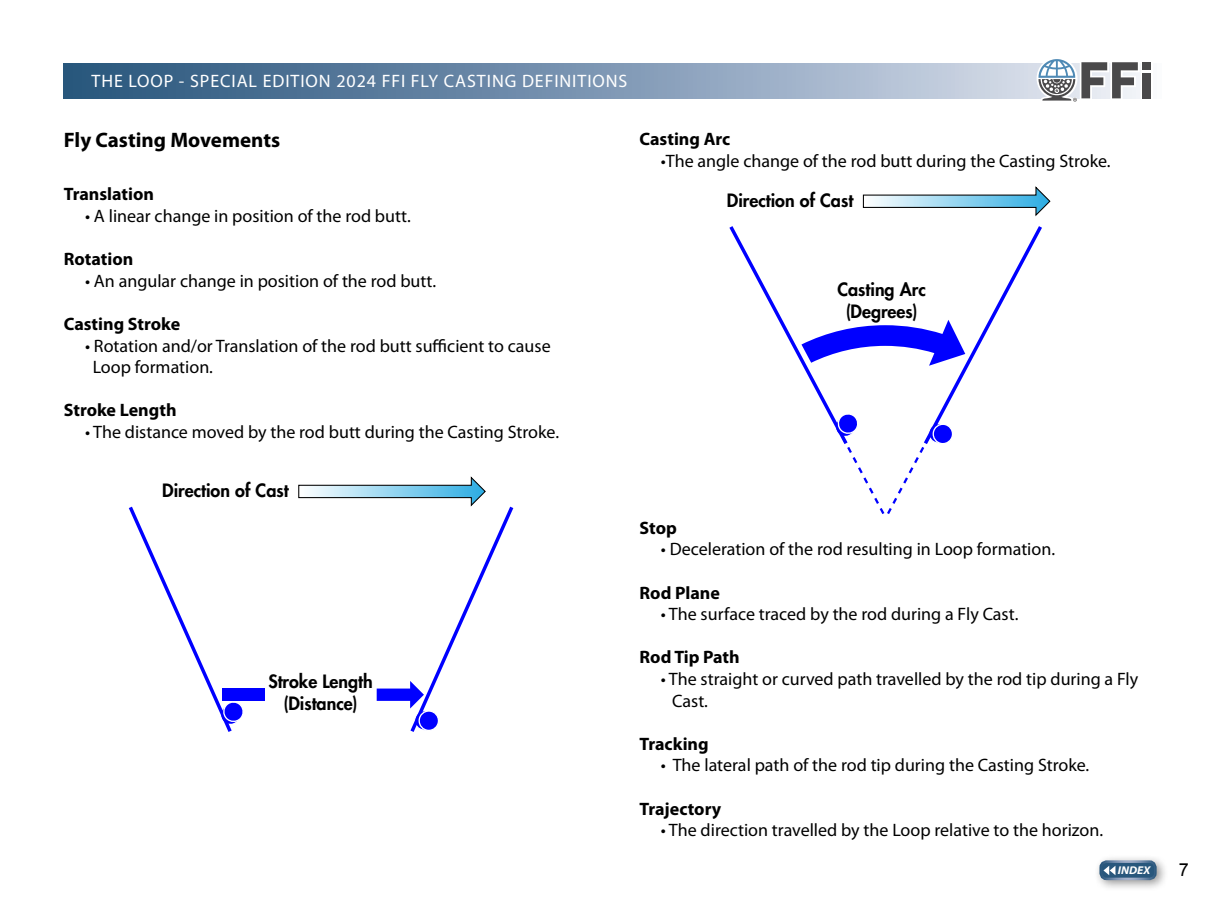
<style>
.page{position:relative;width:1225px;height:918px;background:#fff}
.page>*{position:absolute;margin:0;border:0;box-sizing:border-box;transform-origin:0 0}
.t1{font:700 21px "Myriad Pro";color:#000}
.t2{font:18px/21.6px "Myriad Pro";color:#000}
.t3{font:700 18px "Myriad Pro";color:#000}
.t4{font:18px "Myriad Pro";letter-spacing:.05em;color:#fff}
.t5{font:18px "Arial";color:#000}
.t6{font:800 17.85px/21.5px "Futura Std";color:#000;text-align:center}
.t7{font:italic 700 11.25px "Myriad Pro";color:#fff;scale:1.06 1}
</style>
<div class="page">
<svg style="left:64px;top:64px;width:971px;height:34px;background:#7893af"></svg>
<div style="left:1093px;top:854px;width:75px;height:38px;background:#000;opacity:.42"></div>
<div style="left:1100px;top:862px;width:55px;height:17px;background:#28577c;border-radius:6px"></div>
<div style="left:1099px;top:860px;width:57px;height:20px;border:2px solid #fff;border-radius:6px"></div>
<svg style="left:1103px;top:866px;width:12px;height:9px"></svg>
<div style="left:1142px;top:62px;width:9px;height:8px;background:#4a494a"></div>
<div style="left:1142px;top:73px;width:9px;height:25px;background:#4a494a"></div>
<svg style="left:1035px;top:59px;width:105px;height:43px"></svg>
<svg style="left:128px;top:506px;width:116px;height:226px"></svg>
<div style="left:222px;top:689px;width:43px;height:12px;background:#00f"></div>
<svg style="left:298px;top:476px;width:216px;height:256px"></svg>
<svg style="left:729px;top:186px;width:322px;height:328px"></svg>
<p class="t4" style="left:91px;top:70px;width:537px">THE LOOP - SPECIAL EDITION 2024 FFI FLY CASTING DEFINITIONS</p>
<p class="t1" style="left:64px;top:127px;width:218px">Fly Casting Movements</p>
<p class="t3" style="left:64px;top:183px;width:92px">Translation</p>
<p class="t2" style="left:85px;top:205px;width:327px">• A linear change in position of the rod butt.</p>
<p class="t3" style="left:64px;top:247px;width:71px">Rotation</p>
<p class="t2" style="left:85px;top:270px;width:352px">• An angular change in position of the rod butt.</p>
<p class="t3" style="left:64px;top:312px;width:118px">Casting Stroke</p>
<p class="t2" style="left:93px;top:335px;width:459px;text-indent:-8px">• Rotation and/or Translation of the rod butt sufficient to cause<br>Loop formation.</p>
<p class="t3" style="left:64px;top:399px;width:114px">Stroke Length</p>
<p class="t2" style="left:85px;top:421px;width:475px">• The distance moved by the rod butt during the Casting Stroke.</p>
<p class="t6" style="left:162px;top:479px;width:128px">Direction of Cast</p>
<p class="t6" style="left:268px;top:671px;width:106px">Stroke Length (Distance)</p>
<p class="t3" style="left:639px;top:127px;width:92px">Casting Arc</p>
<p class="t2" style="left:661px;top:150px;width:451px">•The angle change of the rod butt during the Casting Stroke.</p>
<p class="t6" style="left:727px;top:189px;width:128px">Direction of Cast</p>
<p class="t6" style="left:837px;top:279px;width:90px">Casting Arc (Degrees)</p>
<p class="t3" style="left:639px;top:516px;width:39px">Stop</p>
<p class="t2" style="left:661px;top:538px;width:396px">• Deceleration of the rod resulting in Loop formation.</p>
<p class="t3" style="left:639px;top:581px;width:82px">Rod Plane</p>
<p class="t2" style="left:661px;top:603px;width:359px">• The surface traced by the rod during a Fly Cast.</p>
<p class="t3" style="left:639px;top:646px;width:102px">Rod Tip Path</p>
<p class="t2" style="left:672px;top:668px;width:467px;text-indent:-11px">• The straight or curved path travelled by the rod tip during a Fly<br>Cast.</p>
<p class="t3" style="left:639px;top:732px;width:71px">Tracking</p>
<p class="t2" style="left:661px;top:754px;width:430px">• The lateral path of the rod tip during the Casting Stroke.</p>
<p class="t3" style="left:639px;top:797px;width:83px">Trajectory</p>
<p class="t2" style="left:661px;top:819px;width:444px">• The direction travelled by the Loop relative to the horizon.</p>
<p class="t7" style="left:1117px;top:863px;width:32px">INDEX</p>
<p class="t5" style="left:1178px;top:858px;width:12px">7</p>
</div>
